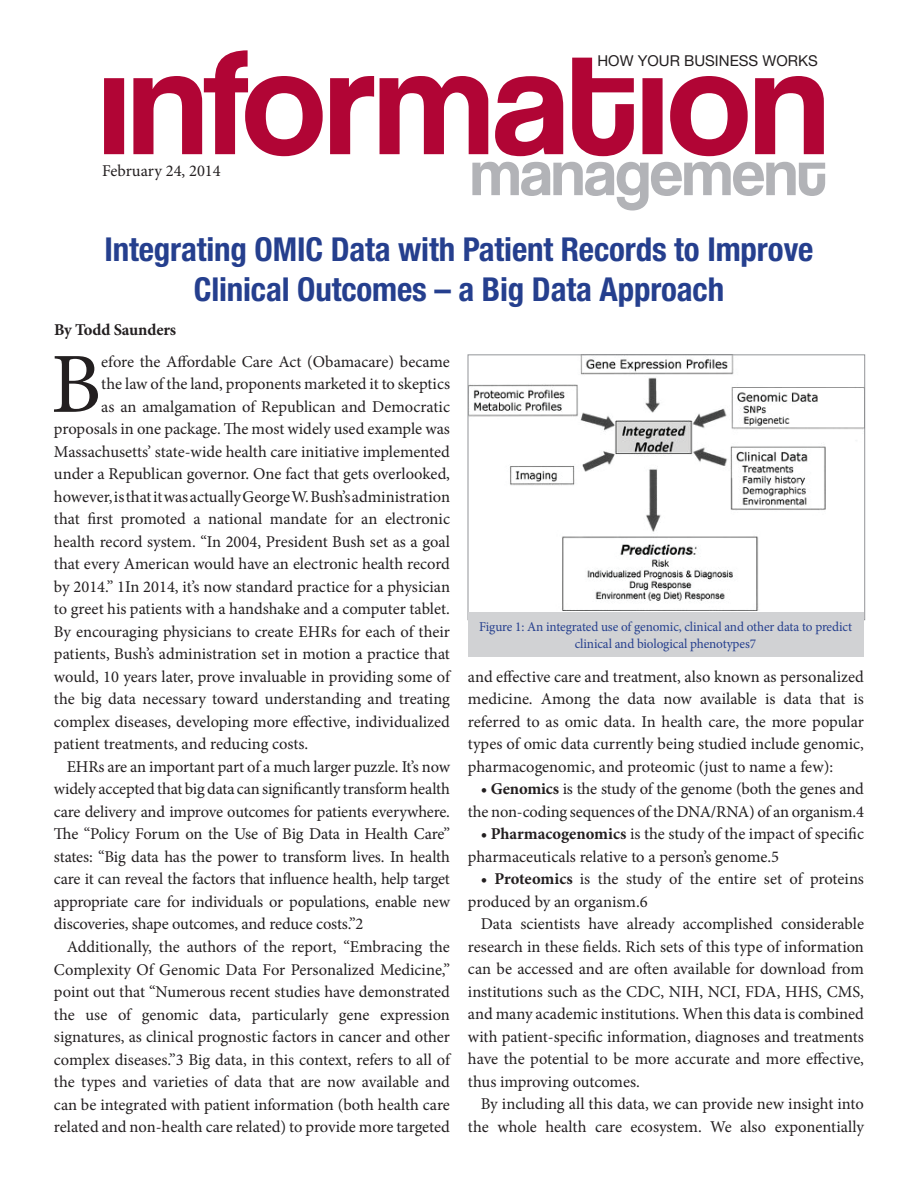
<style>
.page{position:relative;width:918px;height:1188px;background:#fff}
.page>*{position:absolute;margin:0;border:0;box-sizing:border-box;transform-origin:0 0}
.t1{font:85.8px "Minion Pro";color:#231f20}
.t2{font:700 condensed 33px/39.6px "Helvetica Neue LT Std";letter-spacing:-.005em;color:#253f8e;text-align:center}
.t3{font:16.5px/22.5px "Minion Pro";letter-spacing:-.005em;color:#231f20;text-align:justify}
.t4{font:700 16.5px "Minion Pro";letter-spacing:-.01em;color:#231f20}
.t5{font:15px "Helvetica Neue LT Std";color:#231f20}
.t6{font:13.5px/16.2px "Minion Pro";letter-spacing:-.01em;color:#253f8e;text-align:center}
.s1{font-weight:700}
</style>
<div class="page">
<svg style="left:104px;top:50px;width:720px;height:106px"></svg>
<svg style="left:472px;top:162px;width:353px;height:49px"></svg>
<img style="left:470px;top:356px;width:393px;height:254px">
<div style="left:468px;top:613px;width:395px;height:44px;background:#d1d2d4"></div>
<p class="t3" style="left:102px;top:160px;width:120px">February 24, 2014</p>
<p class="t5" style="left:597px;top:52px;width:222px">HOW YOUR BUSINESS WORKS</p>
<h2 class="t2" style="left:105px;top:229px;width:710px">Integrating OMIC Data with Patient Records to Improve<br>Clinical Outcomes – a Big Data Approach</h2>
<p class="t4" style="left:54px;top:319px;width:124px">By Todd Saunders</p>
<h1 class="t1" style="left:51px;top:327px;width:52px">B</h1>
<p class="t3" style="left:101px;top:350px;width:350px">efore the Affordable Care Act (Obamacare) became</p>
<p class="t3" style="left:101px;top:373px;width:350px">the law of the land, proponents marketed it to skeptics</p>
<p class="t3" style="left:101px;top:395px;width:350px">as an amalgamation of Republican and Democratic</p>
<p class="t3" style="left:54px;top:418px;width:397px">proposals in one package. The most widely used example was</p>
<p class="t3" style="left:54px;top:440px;width:398px">Massachusetts’ state-wide health care initiative implemented</p>
<p class="t3" style="left:54px;top:463px;width:398px">under a Republican governor. One fact that gets overlooked,</p>
<p class="t3" style="left:54px;top:485px;width:398px">however, is that it was actually George W. Bush’s administration</p>
<p class="t3" style="left:54px;top:508px;width:397px">that first promoted a national mandate for an electronic</p>
<p class="t3" style="left:54px;top:530px;width:398px">health record system. “In 2004, President Bush set as a goal</p>
<p class="t3" style="left:54px;top:553px;width:398px">that every American would have an electronic health record</p>
<p class="t3" style="left:54px;top:575px;width:398px">by 2014.” 1In 2014, it’s now standard practice for a physician</p>
<p class="t3" style="left:54px;top:598px;width:397px">to greet his patients with a handshake and a computer tablet.</p>
<p class="t3" style="left:54px;top:620px;width:398px">By encouraging physicians to create EHRs for each of their</p>
<p class="t3" style="left:54px;top:643px;width:397px">patients, Bush’s administration set in motion a practice that</p>
<p class="t3" style="left:54px;top:665px;width:398px">would, 10 years later, prove invaluable in providing some of</p>
<p class="t3" style="left:54px;top:688px;width:397px">the big data necessary toward understanding and treating</p>
<p class="t3" style="left:54px;top:710px;width:398px">complex diseases, developing more effective, individualized</p>
<p class="t3" style="left:54px;top:733px;width:256px">patient treatments, and reducing costs.</p>
<p class="t3" style="left:67px;top:756px;width:385px">EHRs are an important part of a much larger puzzle. It’s now</p>
<p class="t3" style="left:54px;top:778px;width:397px">widely accepted that big data can significantly transform health</p>
<p class="t3" style="left:54px;top:801px;width:398px">care delivery and improve outcomes for patients everywhere.</p>
<p class="t3" style="left:54px;top:823px;width:398px">The “Policy Forum on the Use of Big Data in Health Care”</p>
<p class="t3" style="left:54px;top:846px;width:398px">states: “Big data has the power to transform lives. In health</p>
<p class="t3" style="left:54px;top:868px;width:397px">care it can reveal the factors that influence health, help target</p>
<p class="t3" style="left:54px;top:891px;width:398px">appropriate care for individuals or populations, enable new</p>
<p class="t3" style="left:54px;top:913px;width:311px">discoveries, shape outcomes, and reduce costs.”2</p>
<p class="t3" style="left:67px;top:936px;width:385px">Additionally, the authors of the report, “Embracing the</p>
<p class="t3" style="left:54px;top:958px;width:398px">Complexity Of Genomic Data For Personalized Medicine,”</p>
<p class="t3" style="left:54px;top:981px;width:398px">point out that “Numerous recent studies have demonstrated</p>
<p class="t3" style="left:54px;top:1003px;width:398px">the use of genomic data, particularly gene expression</p>
<p class="t3" style="left:54px;top:1026px;width:398px">signatures, as clinical prognostic factors in cancer and other</p>
<p class="t3" style="left:54px;top:1048px;width:398px">complex diseases.”3 Big data, in this context, refers to all of</p>
<p class="t3" style="left:54px;top:1071px;width:398px">the types and varieties of data that are now available and</p>
<p class="t3" style="left:54px;top:1093px;width:397px">can be integrated with patient information (both health care</p>
<p class="t3" style="left:54px;top:1116px;width:398px">related and non-health care related) to provide more targeted</p>
<p class="t6" style="left:479px;top:619px;width:375px">Figure 1: An integrated use of genomic, clinical and other data to predict clinical and biological phenotypes7</p>
<p class="t3" style="left:468px;top:665px;width:398px">and effective care and treatment, also known as personalized medicine. Among the data now available is data that is referred to as omic data. In health care, the more popular types of omic data currently being studied include genomic, pharmacogenomic, and proteomic (just to name a few):</p>
<p class="t3" style="left:468px;top:778px;width:397px;text-align:right"><span class="s1">• Genomics</span> is the study of the genome (both the genes and the non-coding sequences of the DNA/RNA) of an organism.4</p>
<p class="t3" style="left:468px;top:823px;width:398px;text-indent:13px"><span class="s1">• Pharmacogenomics</span> is the study of the impact of specific pharmaceuticals relative to a person’s genome.5</p>
<p class="t3" style="left:468px;top:868px;width:397px;text-indent:13px"><span class="s1">• Proteomics</span> is the study of the entire set of proteins produced by an organism.6</p>
<p class="t3" style="left:468px;top:913px;width:398px;text-indent:13px">Data scientists have already accomplished considerable research in these fields. Rich sets of this type of information can be accessed and are often available for download from institutions such as the CDC, NIH, NCI, FDA, HHS, CMS, and many academic institutions. When this data is combined with patient-specific information, diagnoses and treatments have the potential to be more accurate and more effective, thus improving outcomes.</p>
<p class="t3" style="left:468px;top:1093px;width:398px;text-align:right">By including all this data, we can provide new insight into the whole health care ecosystem. We also exponentially</p>
</div>
